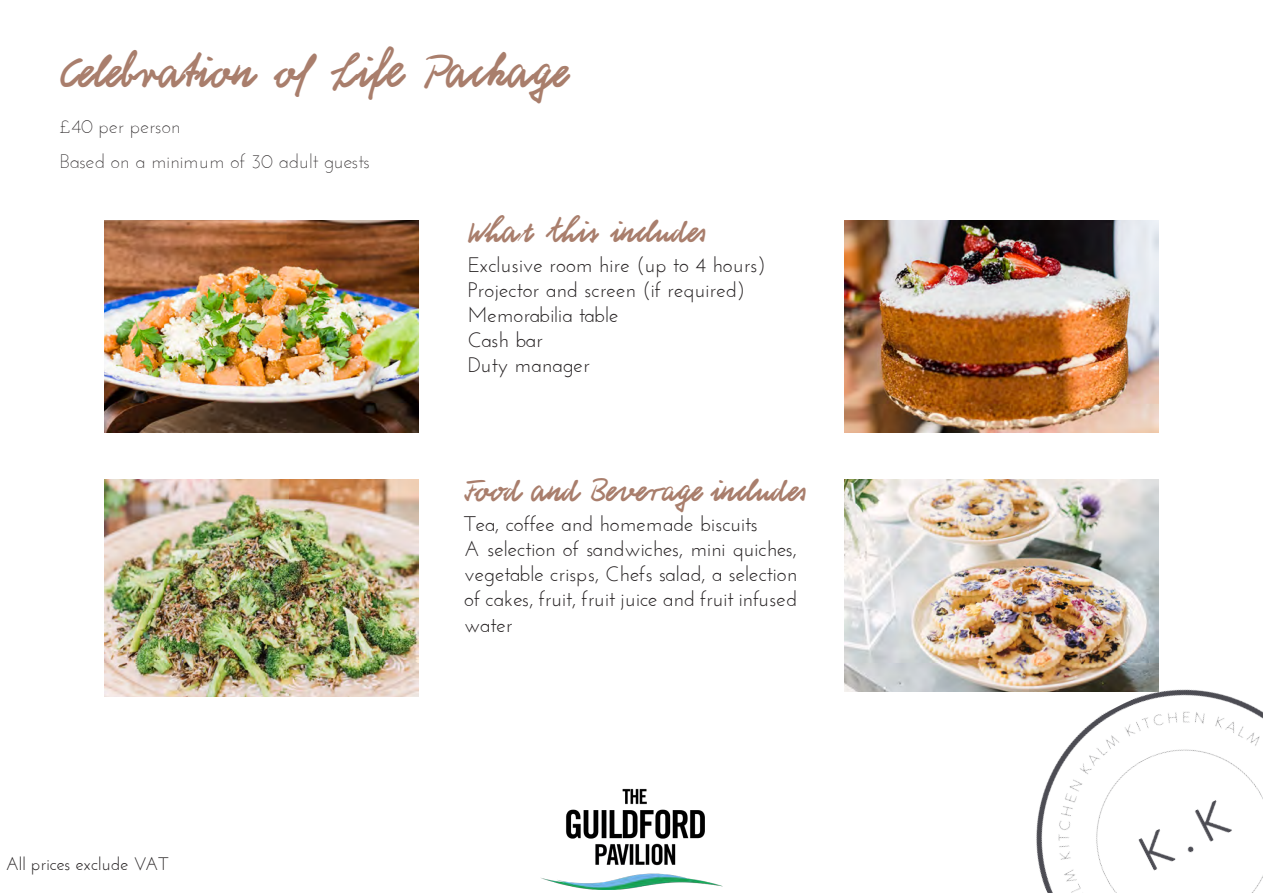
<style>
.page{position:relative;width:1263px;height:893px;background:#fff}
.page>*{position:absolute;margin:0;border:0;box-sizing:border-box;transform-origin:0 0}
.t1{font:48px "Schneid Handwriting Pro";letter-spacing:.015em;color:#a97e6c}
.t2{font:33px "Schneid Handwriting Pro";color:#a97e6c}
.t3{font:21px/25.2px "Josefin Sans";color:#231f20;text-align:justify}
.t4{font:300 19.5px "Josefin Sans";color:#231f20}
.t5{font:18px "Josefin Sans";color:#231f20}
</style>
<div class="page">
<img style="left:540px;top:788px;width:183px;height:101px">
<img style="left:1036px;top:639px;width:227px;height:254px">
<img style="left:105px;top:221px;width:313px;height:211px">
<img style="left:105px;top:480px;width:313px;height:217px">
<img style="left:845px;top:480px;width:313px;height:212px">
<img style="left:845px;top:221px;width:313px;height:211px">
<p class="t1" style="left:60px;top:43px;width:515px">Celebration of Life Package</p>
<p class="t4" style="left:60px;top:114px;width:122px">£40 per person</p>
<p class="t4" style="left:60px;top:149px;width:312px">Based on a minimum of 30 adult guests</p>
<p class="t5" style="left:6px;top:852px;width:164px">All prices exclude VAT</p>
<p class="t2" style="left:468px;top:211px;width:237px">What this includes</p>
<p class="t3" style="left:468px;top:251px;width:300px">Exclusive room hire (up to 4 hours)</p>
<p class="t3" style="left:468px;top:277px;width:279px">Projector and screen (if required)</p>
<p class="t3" style="left:468px;top:302px;width:152px">Memorabilia table</p>
<p class="t3" style="left:468px;top:327px;width:77px">Cash bar</p>
<p class="t3" style="left:468px;top:352px;width:124px">Duty manager</p>
<p class="t2" style="left:464px;top:470px;width:341px">Food and Beverage includes</p>
<p class="t3" style="left:464px;top:511px;width:295px">Tea, coffee and homemade biscuits</p>
<p class="t3" style="left:464px;top:536px;width:334px">A selection of sandwiches, mini quiches, vegetable crisps, Chefs salad, a selection of cakes, fruit, fruit juice and fruit infused water</p>
</div>
